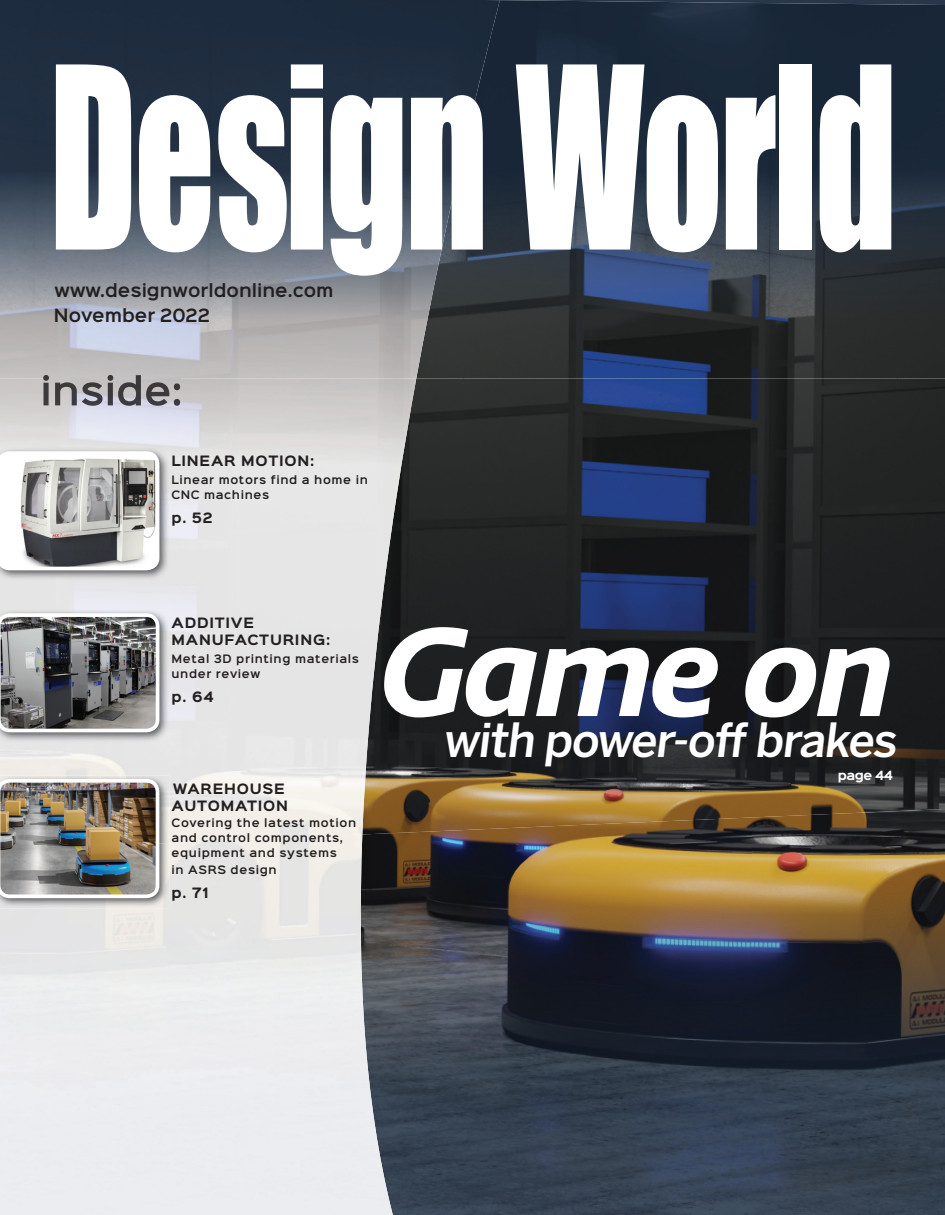
<style>
.page{position:relative;width:945px;height:1215px;background:#fff}
.page>*{position:absolute;margin:0;border:0;box-sizing:border-box;transform-origin:0 0}
.t1{font:italic 700 121.5px "Quatro";letter-spacing:-.02em;color:#fff}
.t2{font:500 46.8px "Benton Sans";color:#fff}
.t3{font:600 16.5px "Sinkin Sans 600";color:#231f20}
.t4{font:700 12.9px/16.5px "Sinkin Sans 700";letter-spacing:.06em;color:#231f20}
.t5{font:700 11.55px "Sinkin Sans 700";letter-spacing:-.04em;color:#fff}
.t6{font:600 10.5px/15px "Sinkin Sans 600";letter-spacing:.06em;color:#231f20}
</style>
<div class="page">
<img style="left:399px;top:379px;width:546px;height:438px">
<img style="left:393px;top:817px;width:355px;height:398px">
<img style="left:748px;top:809px;width:197px;height:406px">
<img style="left:152px;top:479px;width:247px;height:364px">
<img style="left:0;top:834px;width:393px;height:381px">
<img style="left:467px;top:5px;width:430px;height:374px">
<img style="left:897px;top:5px;width:48px;height:374px">
<img style="left:444px;top:250px;width:23px;height:129px">
<svg style="left:500px;top:0;width:445px;height:5px;background:#293648"></svg>
<img style="left:0;top:0;width:397px;height:379px">
<img style="left:397px;top:0;width:103px;height:240px">
<img style="left:395px;top:239px;width:49px;height:140px">
<img style="left:43px;top:379px;width:137px;height:27px">
<img style="left:43px;top:375px;width:137px;height:4px">
<img style="left:0;top:448px;width:170px;height:133px">
<svg style="left:0;top:451px;width:159px;height:119px"></svg>
<img style="left:0;top:610px;width:170px;height:133px">
<svg style="left:0;top:613px;width:159px;height:119px;background:#767677"></svg>
<img style="left:0;top:775px;width:169px;height:68px">
<img style="left:0;top:843px;width:169px;height:65px">
<img style="left:0;top:779px;width:159px;height:119px">
<svg style="left:56px;top:64px;width:75px;height:186px"></svg>
<svg style="left:139px;top:95px;width:71px;height:157px"></svg>
<svg style="left:218px;top:64px;width:105px;height:188px"></svg>
<svg style="left:331px;top:95px;width:71px;height:181px"></svg>
<svg style="left:411px;top:95px;width:72px;height:155px"></svg>
<svg style="left:516px;top:64px;width:202px;height:188px"></svg>
<svg style="left:726px;top:95px;width:49px;height:155px"></svg>
<div style="left:780px;top:64px;width:32px;height:186px;background:#fff"></div>
<svg style="left:820px;top:64px;width:71px;height:188px"></svg>
<h3 class="t3" style="left:55px;top:276px;width:281px">www.designworldonline.com</h3>
<h3 class="t3" style="left:54px;top:301px;width:157px">November 2022</h3>
<p class="t4" style="left:171px;top:453px;width:145px">LINEAR MOTION:</p>
<p class="t6" style="left:171px;top:471px;width:198px">Linear motors find a home in<br>CNC machines</p>
<p class="t4" style="left:171px;top:510px;width:43px">p. 52</p>
<p class="t4" style="left:172px;top:616px;width:160px">ADDITIVE<br>MANUFACTURING:</p>
<p class="t6" style="left:172px;top:650px;width:189px">Metal 3D printing materials under review</p>
<p class="t4" style="left:172px;top:689px;width:44px">p. 64</p>
<p class="t4" style="left:172px;top:781px;width:118px">WAREHOUSE<br>AUTOMATION</p>
<p class="t6" style="left:172px;top:815px;width:186px">Covering the latest motion and control components, equipment and systems</p>
<p class="t6" style="left:172px;top:861px;width:107px">in ASRS design</p>
<p class="t4" style="left:172px;top:885px;width:39px">p. 71</p>
<h1 class="t1" style="left:380px;top:601px;width:515px">Game on</h1>
<h2 class="t2" style="left:443px;top:713px;width:461px">with power-offbrakes</h2>
<p class="t5" style="left:838px;top:769px;width:56px">page 44</p>
</div>
